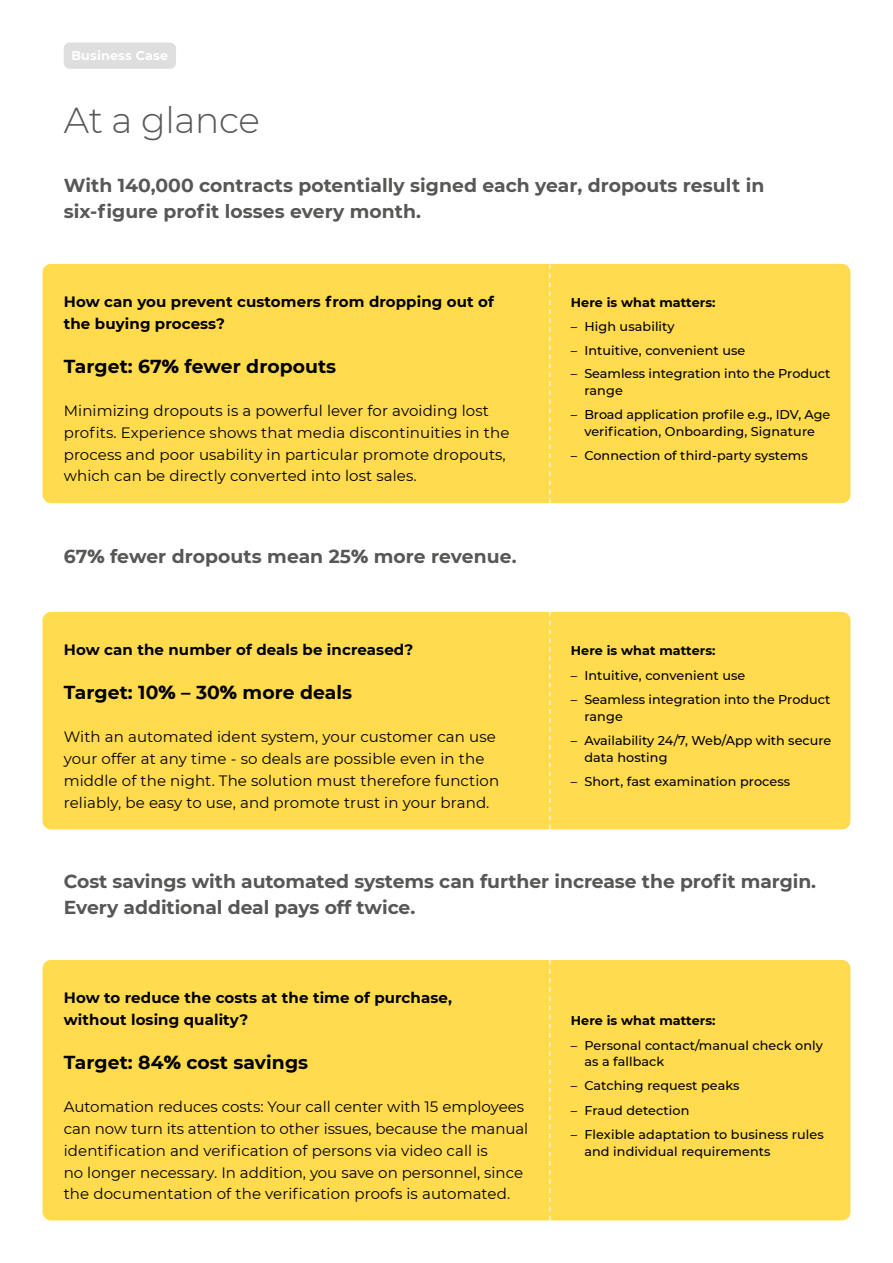
<style>
.page{position:relative;width:893px;height:1263px;background:#fff}
.page>*{position:absolute;margin:0;border:0;box-sizing:border-box;transform-origin:0 0}
.t1{font:300 36px "Montserrat";letter-spacing:-.01em;color:#575756}
.t2{font:700 18.75px/25.5px "Montserrat";letter-spacing:-.005em;color:#575756}
.t3{font:700 18.75px "Montserrat";letter-spacing:.005em;color:#000}
.t4{font:15px/21.8px "Montserrat";letter-spacing:.005em;color:#000}
.t5{font:700 15px/21.8px "Montserrat";letter-spacing:.005em;color:#000}
.t6{font:500 12.75px/16.5px "Montserrat";letter-spacing:.005em;color:#000}
.t7{font:700 12.75px "Montserrat";letter-spacing:.005em;color:#000}
.t8{font:700 12.75px "Montserrat";letter-spacing:.01em;color:#fff}
.s1{font-weight:900}
</style>
<div class="page">
<div style="left:64px;top:43px;width:112px;height:26px;background:#dedede;border-radius:6px"></div>
<div style="left:43px;top:960px;width:807px;height:260px;background:#ffdb4d;border-radius:9px"></div>
<div style="left:43px;top:612px;width:807px;height:217px;background:#ffdb4d;border-radius:9px"></div>
<svg style="left:549px;top:612px;width:1px;height:217px"></svg>
<svg style="left:549px;top:960px;width:1px;height:260px"></svg>
<div style="left:43px;top:264px;width:807px;height:239px;background:#ffdb4d;border-radius:9px"></div>
<svg style="left:549px;top:264px;width:1px;height:239px"></svg>
<p class="t8" style="left:71px;top:46px;width:98px">Business Case</p>
<h1 class="t1" style="left:64px;top:96px;width:198px">At a glance</h1>
<p class="t2" style="left:64px;top:172px;width:702px">With 140,000 contracts potentially signed each year, dropouts result in six-figure profit losses every month.</p>
<p class="t5" style="left:64px;top:290px;width:432px">How can you prevent customers from dropping out of the buying process?</p>
<p class="t3" style="left:64px;top:352px;width:274px">Target: 67<span class="s1">%</span> fewer dropouts</p>
<p class="t4" style="left:64px;top:399px;width:447px">Minimizing dropouts is a powerful lever for avoiding lost profits. Experience shows that media discontinuities in the process and poor usability in particular promote dropouts, which can be directly converted into lost sales.</p>
<p class="t2" style="left:64px;top:542px;width:454px">67<span class="s1">%</span> fewer dropouts mean 25<span class="s1">%</span> more revenue.</p>
<p class="t5" style="left:64px;top:638px;width:351px">How can the number of deals be increased?</p>
<p class="t3" style="left:64px;top:679px;width:290px">Target: 10<span class="s1">%</span> – 30<span class="s1">%</span> more deals</p>
<p class="t4" style="left:64px;top:726px;width:437px">With an automated ident system, your customer can use your offer at any time - so deals are possible even in the middle of the night. The solution must therefore function reliably, be easy to use, and promote trust in your brand.</p>
<p class="t7" style="left:571px;top:294px;width:146px">Here is what matters:</p>
<p class="t6" style="left:571px;top:318px;width:105px">– High usability</p>
<p class="t6" style="left:571px;top:341px;width:176px">– Intuitive, convenient use</p>
<p class="t6" style="left:584px;top:364px;width:248px;line-height:17.2px;text-indent:-14px">– Seamless integration into the Product range</p>
<p class="t6" style="left:571px;top:405px;width:261px;line-height:17.2px;text-align:center">– Broad application profile e.g., IDV, Age verification, Onboarding, Signature</p>
<p class="t6" style="left:571px;top:446px;width:238px">– Connection of third-party systems</p>
<p class="t7" style="left:571px;top:642px;width:146px">Here is what matters:</p>
<p class="t6" style="left:571px;top:666px;width:176px">– Intuitive, convenient use</p>
<p class="t6" style="left:584px;top:691px;width:248px;text-indent:-14px">– Seamless integration into the Product range</p>
<p class="t6" style="left:584px;top:732px;width:248px;text-indent:-14px">– Availability 24/7, Web/App with secure data hosting</p>
<p class="t6" style="left:571px;top:773px;width:221px">– Short, fast examination process</p>
<p class="t2" style="left:64px;top:868px;width:754px">Cost savings with automated systems can further increase the profit margin.<br>Every additional deal pays off twice.</p>
<p class="t5" style="left:64px;top:986px;width:390px">How to reduce the costs at the time of purchase, without losing quality?</p>
<p class="t3" style="left:64px;top:1048px;width:246px">Target: 84<span class="s1">%</span> cost savings</p>
<p class="t4" style="left:64px;top:1095px;width:466px">Automation reduces costs: Your call center with 15 employees can now turn its attention to other issues, because the manual identification and verification of persons via video call is<br>no longer necessary. In addition, you save on personnel, since the documentation of the verification proofs is automated.</p>
<p class="t7" style="left:571px;top:1011px;width:146px">Here is what matters:</p>
<p class="t6" style="left:584px;top:1036px;width:240px;text-indent:-14px">– Personal contact/manual check only as a fallback</p>
<p class="t6" style="left:571px;top:1077px;width:170px">– Catching request peaks</p>
<p class="t6" style="left:571px;top:1101px;width:120px">– Fraud detection</p>
<p class="t6" style="left:584px;top:1126px;width:241px;text-indent:-14px">– Flexible adaptation to business rules and individual requirements</p>
</div>
